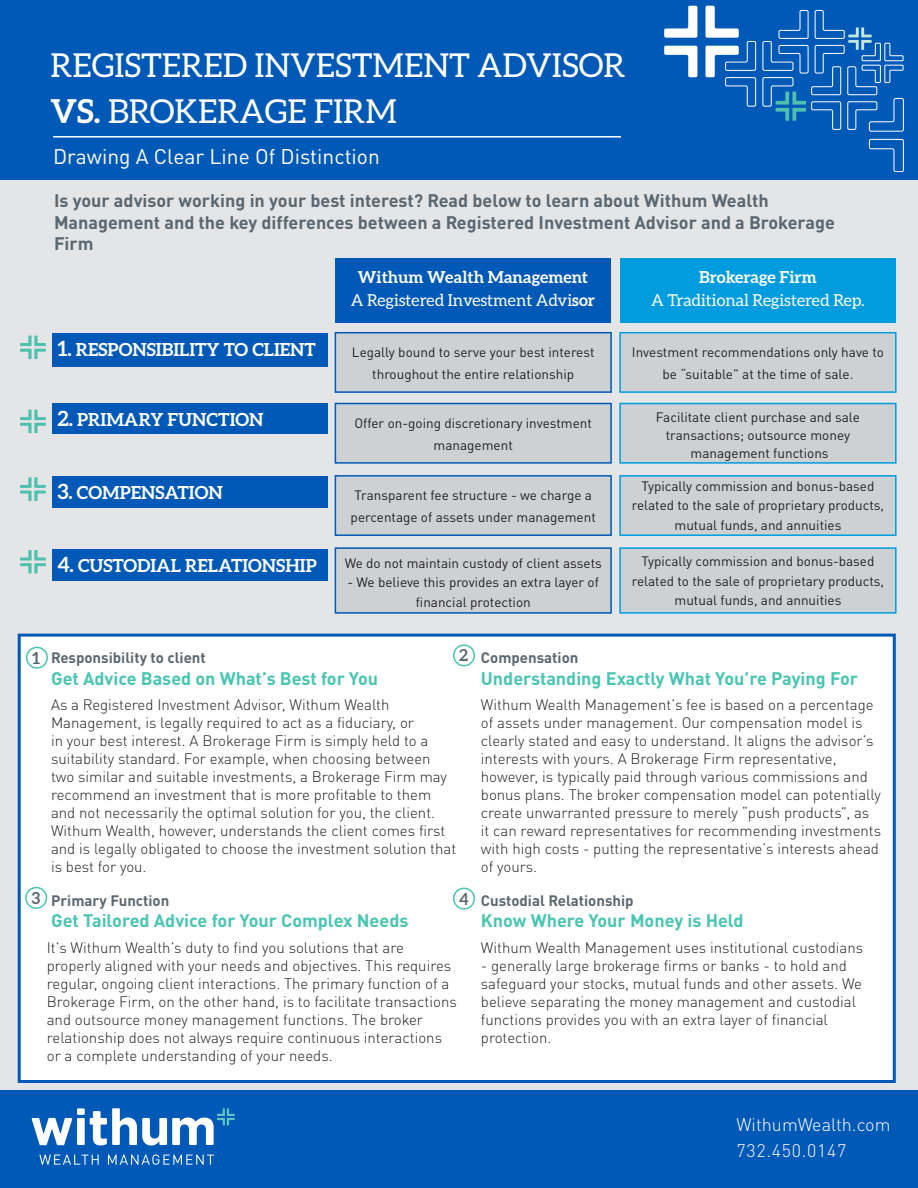
<style>
.page{position:relative;width:918px;height:1188px;background:#fff}
.page>*{position:absolute;margin:0;border:0;box-sizing:border-box;transform-origin:0 0}
.t1{font:33px "Aleo";color:#fff}
.t2{font:21px "DINOT";color:#fff}
.t3{font:700 18px/21.6px "DINOT";color:#5b6770}
.t4{font:700 18px "DINOT";color:#49c5b1}
.t5{font:700 18px "Aleo";color:#fff}
.t6{font:300 18px "DINOT";color:#fff}
.t7{font:300 18px "DINOT";letter-spacing:.04em;color:#fff}
.t8{font:16.5px "Aleo";color:#fff}
.t9{font:700 16.5px "Aleo";color:#fff}
.t10{font:700 16.5px "Aleo";color:#5b6770}
.t11{font:300 15px/18px "DINOT";color:#231f20}
.t12{font:700 15px "DINOT";color:#5b6770}
.t13{font:13.5px/19.5px "DINOT";color:#231f20;text-align:center}
.s1{font-weight:700}
.s2{font-size:21px}
</style>
<div class="page">
<div style="left:0;top:179px;width:918px;height:911px;background:#e3e5e6"></div>
<div style="left:335px;top:332px;width:277px;height:61px;background:#cdd1d3;border:2px solid #0059b7"></div>
<div style="left:620px;top:258px;width:276px;height:65px;background:#009cde"></div>
<div style="left:335px;top:258px;width:276px;height:65px;background:#0059b7"></div>
<div style="left:0;top:0;width:918px;height:179px;background:#0059b7"></div>
<svg style="left:664px;top:6px;width:33px;height:32px"></svg>
<svg style="left:664px;top:46px;width:33px;height:31px"></svg>
<svg style="left:706px;top:6px;width:198px;height:166px"></svg>
<hr style="left:53px;top:136px;width:568px;height:2px;background:#fff">
<div style="left:52px;top:333px;width:276px;height:33px;background:#0059b7"></div>
<svg style="left:20px;top:335px;width:26px;height:24px"></svg>
<div style="left:619px;top:332px;width:278px;height:61px;background:#cdd1d3;border:2px solid #009cde"></div>
<div style="left:335px;top:403px;width:277px;height:61px;background:#cdd1d3;border:2px solid #0059b7"></div>
<div style="left:619px;top:403px;width:278px;height:61px;background:#cdd1d3;border:2px solid #009cde"></div>
<div style="left:335px;top:475px;width:277px;height:61px;background:#cdd1d3;border:2px solid #0059b7"></div>
<div style="left:619px;top:475px;width:278px;height:61px;background:#cdd1d3;border:2px solid #009cde"></div>
<div style="left:335px;top:547px;width:277px;height:67px;background:#cdd1d3;border:2px solid #0059b7"></div>
<div style="left:619px;top:547px;width:278px;height:67px;background:#cdd1d3;border:2px solid #009cde"></div>
<div style="left:52px;top:404px;width:276px;height:30px;background:#0059b7"></div>
<svg style="left:20px;top:409px;width:26px;height:25px"></svg>
<div style="left:52px;top:476px;width:276px;height:32px;background:#0059b7"></div>
<svg style="left:20px;top:477px;width:26px;height:24px"></svg>
<div style="left:52px;top:549px;width:276px;height:32px;background:#0059b7"></div>
<svg style="left:20px;top:550px;width:26px;height:24px"></svg>
<div style="left:18px;top:634px;width:878px;height:449px;background:#fff;border:3px solid #0059b7"></div>
<div style="left:26px;top:647px;width:22px;height:22px;border:2px solid #49c5b1;border-radius:50%"></div>
<div style="left:453px;top:644px;width:22px;height:22px;border:2px solid #49c5b1;border-radius:50%"></div>
<div style="left:25px;top:887px;width:22px;height:22px;border:2px solid #49c5b1;border-radius:50%"></div>
<div style="left:453px;top:888px;width:22px;height:22px;border:2px solid #49c5b1;border-radius:50%"></div>
<div style="left:0;top:1090px;width:918px;height:98px;background:#0059b7"></div>
<svg style="left:32px;top:1118px;width:40px;height:27px"></svg>
<div style="left:77px;top:1118px;width:8px;height:27px;background:#fff"></div>
<svg style="left:90px;top:1108px;width:145px;height:38px"></svg>
<div style="left:77px;top:1108px;width:8px;height:7px;background:#fff"></div>
<svg style="left:39px;top:1155px;width:60px;height:10px"></svg>
<svg style="left:108px;top:1154px;width:106px;height:11px"></svg>
<p class="t1" style="left:50px;top:47px;width:577px">REGISTERED INVESTMENT ADVISOR</p>
<p class="t1" style="left:50px;top:93px;width:348px"><span class="s1">VS.</span> BROKERAGE FIRM</p>
<p class="t2" style="left:53px;top:140px;width:328px">Drawing A Clear Line Of Distinction</p>
<p class="t3" style="left:54px;top:189px;width:783px">Is your advisor working in your best interest? Read below to learn about Withum Wealth<br>Management and the key differences between a Registered Investment Advisor and a Brokerage<br>Firm</p>
<p class="t9" style="left:358px;top:268px;width:232px">Withum Wealth Management</p>
<p class="t8" style="left:351px;top:291px;width:246px">A Registered Investment Advi<span class="s1">sor</span></p>
<p class="t9" style="left:699px;top:268px;width:119px">Brokerage Firm</p>
<p class="t8" style="left:651px;top:291px;width:215px">A Traditional Registered Rep.</p>
<p class="t5" style="left:57px;top:339px;width:260px"><span class="s2">1.</span> RESPONSIBILITY TO CLIENT</p>
<p class="t13" style="left:352px;top:340px;width:244px;line-height:22.5px">Legally bound to serve your best interest throughout the entire relationship</p>
<p class="t13" style="left:632px;top:341px;width:254px">Investment recommendations only have to</p>
<p class="t13" style="left:663px;top:364px;width:192px">be “suitable” at the time of sale.</p>
<p class="t5" style="left:57px;top:410px;width:208px"><span class="s2">2.</span> PRIMARY FUNCTION</p>
<p class="t13" style="left:354px;top:411px;width:239px;line-height:22.5px">Offer on-going discretionary investment management</p>
<p class="t13" style="left:656px;top:407px;width:206px;line-height:18px">Facilitate client purchase and sale transactions; outsource money</p>
<p class="t13" style="left:691px;top:442px;width:140px">management functions</p>
<p class="t5" style="left:57px;top:482px;width:167px"><span class="s2">3.</span> COMPENSATION</p>
<p class="t5" style="left:57px;top:555px;width:261px"><span class="s2">4.</span> CUSTODIAL RELATIONSHIP</p>
<p class="t13" style="left:351px;top:483px;width:247px;line-height:22.5px;text-align:left">Transparent fee structure - we charge a percentage of assets under management</p>
<p class="t13" style="left:632px;top:475px;width:254px">Typically commission and bonus-based related to the sale of proprietary products, mutual funds, and annuities</p>
<p class="t13" style="left:345px;top:552px;width:259px">We do not maintain custody of client assets</p>
<p class="t13" style="left:347px;top:572px;width:253px">- We believe this provides an extra layer of financial protection</p>
<p class="t13" style="left:632px;top:551px;width:254px">Typically commission and bonus-based related to the sale of proprietary products, mutual funds, and annuities</p>
<p class="t10" style="left:32px;top:648px;width:9px">1</p>
<p class="t10" style="left:459px;top:646px;width:10px">2</p>
<p class="t12" style="left:51px;top:646px;width:156px">Responsibility to client</p>
<p class="t4" style="left:51px;top:664px;width:329px">Get Advice Based on What’s Best for You</p>
<p class="t11" style="left:51px;top:694px;width:407px">As a Registered Investment Advisor, Withum Wealth Management, is legally required to act as a fiduciary, or<br>in your best interest. A Brokerage Firm is simply held to a suitability standard. For example, when choosing between two similar and suitable investments, a Brokerage Firm may recommend an investment that is more profitable to them and not necessarily the optimal solution for you, the client.<br>Withum Wealth, however, understands the client comes first and is legally obligated to choose the investment solution that is best for you.</p>
<p class="t12" style="left:51px;top:889px;width:120px">Primary Function</p>
<p class="t4" style="left:51px;top:907px;width:359px">Get Tailored Advice for Your Complex Needs</p>
<p class="t11" style="left:47px;top:937px;width:412px">It’s Withum Wealth’s duty to find you solutions that are properly aligned with your needs and objectives. This requires regular, ongoing client interactions. The primary function of a Brokerage Firm, on the other hand, is to facilitate transactions and outsource money management functions. The broker relationship does not always require continuous interactions or a complete understanding of your needs.</p>
<p class="t10" style="left:32px;top:888px;width:10px">3</p>
<p class="t10" style="left:459px;top:889px;width:11px">4</p>
<p class="t12" style="left:481px;top:646px;width:99px">Compensation</p>
<p class="t4" style="left:481px;top:664px;width:379px">Understanding Exactly What You’re Paying For</p>
<p class="t11" style="left:481px;top:694px;width:402px">Withum Wealth Management’s fee is based on a percentage of assets under management. Our compensation model is clearly stated and easy to understand. It aligns the advisor’s interests with yours. A Brokerage Firm representative, however, is typically paid through various commissions and bonus plans. The broker compensation model can potentially create unwarranted pressure to merely “push products”, as it can reward representatives for recommending investments with high costs - putting the representative’s interests ahead of yours.</p>
<p class="t12" style="left:481px;top:889px;width:154px">Custodial Relationship</p>
<p class="t4" style="left:481px;top:907px;width:264px">Know Where Your Money is Held</p>
<p class="t11" style="left:481px;top:938px;width:384px">Withum Wealth Management uses institutional custodians</p>
<p class="t11" style="left:481px;top:956px;width:383px">- generally large brokerage firms or banks - to hold and safeguard your stocks, mutual funds and other assets. We believe separating the money management and custodial functions provides you with an extra layer of financial protection.</p>
<p class="t6" style="left:736px;top:1111px;width:156px">WithumWealth.com</p>
<p class="t7" style="left:736px;top:1136px;width:111px">732.450.0147</p>
</div>
